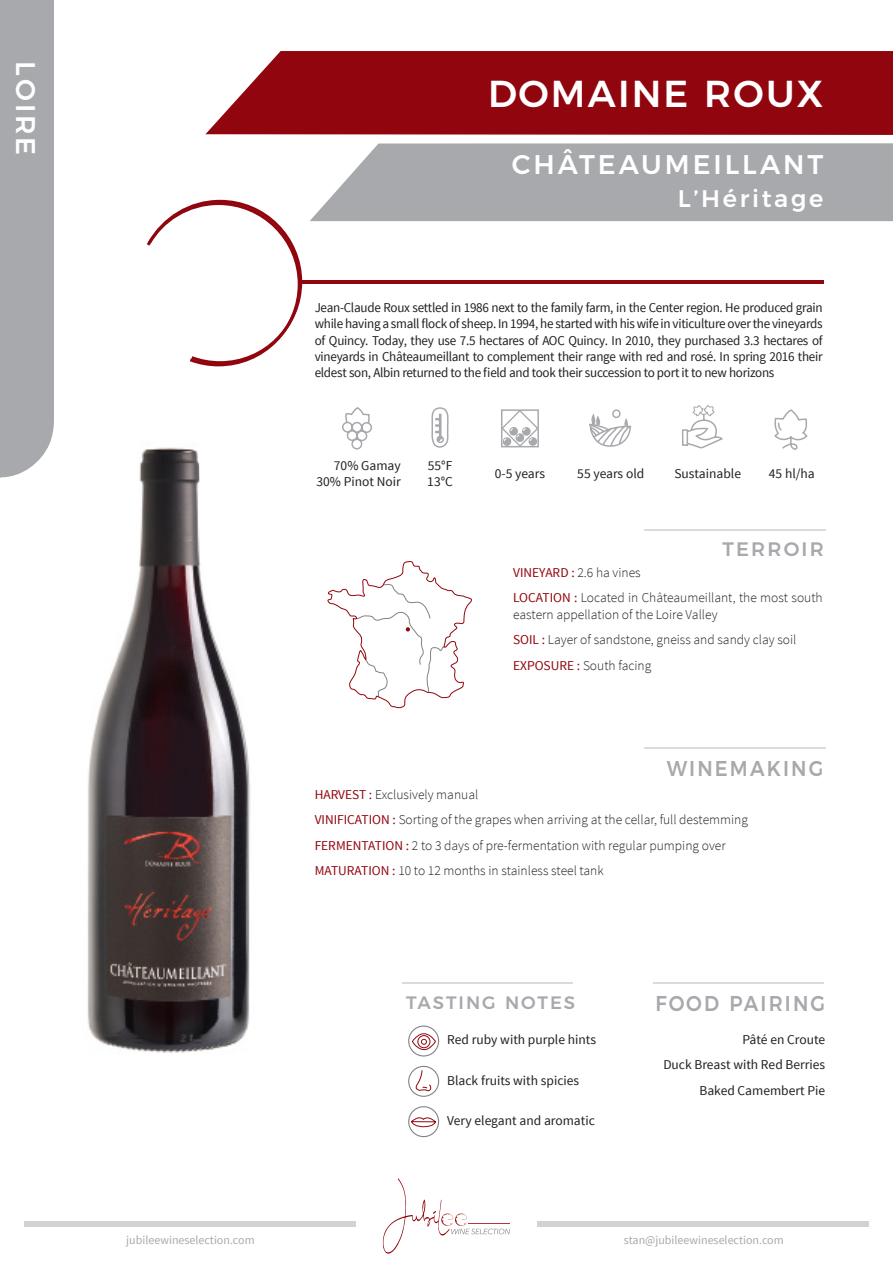
<style>
.page{position:relative;width:893px;height:1263px;background:#fff}
.page>*{position:absolute;margin:0;border:0;box-sizing:border-box;transform-origin:0 0}
.t1{font:500 37.5px "Montserrat";letter-spacing:.06em;color:#fff}
.t2{font:500 27px "Montserrat";letter-spacing:.11em;color:#fff}
.t3{font:500 24px "Montserrat";letter-spacing:.11em;color:#fff}
.t4{font:500 21.45px "Montserrat";letter-spacing:.11em;color:#a8a9ad;scale:.91 1}
.t5{font:500 19.5px "Montserrat";letter-spacing:.11em;color:#a8a9ad}
.t6{font:500 18px "Montserrat";letter-spacing:.11em;color:#a8a9ad}
.t7{font:13.5px/16.2px "Source Sans Pro";color:#231f20;text-align:justify}
.t8{font:300 13.5px/16.2px "Source Sans Pro";color:#231f20}
.t9{font:12px "Source Sans Pro";color:#a8a9ad}
.s1{font-weight:400;color:#91060e}
</style>
<div class="page">
<div style="left:25px;top:1221px;width:331px;height:6px;background:#d1d2d4"></div>
<div style="left:537px;top:1221px;width:331px;height:6px;background:#d1d2d4"></div>
<svg style="left:310px;top:143px;width:583px;height:78px;background:#aeafb2"></svg>
<div style="left:205px;top:51px;width:688px;height:84px;background:#91060e"></div>
<svg style="left:382px;top:1178px;width:128px;height:76px"></svg>
<div style="left:0;top:0;width:54px;height:478px;background:#a8a9ad"></div>
<hr style="left:302px;top:280px;width:522px;height:4px;background:#91060e">
<svg style="left:146px;top:199px;width:157px;height:168px"></svg>
<img style="left:87px;top:447px;width:164px;height:606px">
<div style="left:408px;top:1106px;width:31px;height:31px;border:1px solid #808285;border-radius:50%"></div>
<svg style="left:410px;top:1115px;width:26px;height:12px"></svg>
<div style="left:408px;top:1025px;width:31px;height:31px;border:1px solid #808285;border-radius:50%"></div>
<svg style="left:411px;top:1031px;width:25px;height:21px"></svg>
<div style="left:408px;top:1066px;width:31px;height:31px;border:1px solid #808285;border-radius:50%"></div>
<svg style="left:414px;top:1069px;width:18px;height:23px"></svg>
<hr style="left:644px;top:529px;width:181px;height:1px;background:#231f20">
<hr style="left:644px;top:747px;width:181px;height:2px;background:#231f20">
<hr style="left:403px;top:982px;width:170px;height:2px;background:#231f20">
<hr style="left:654px;top:982px;width:170px;height:2px;background:#231f20">
<svg style="left:342px;top:408px;width:30px;height:42px"></svg>
<svg style="left:431px;top:407px;width:18px;height:41px"></svg>
<svg style="left:774px;top:409px;width:34px;height:41px"></svg>
<svg style="left:589px;top:414px;width:43px;height:33px"></svg>
<div style="left:612px;top:409px;width:9px;height:9px;border:1px solid #a8a9ad;border-radius:50%"></div>
<svg style="left:501px;top:409px;width:38px;height:39px"></svg>
<svg style="left:327px;top:561px;width:145px;height:148px"></svg>
<svg style="left:682px;top:405px;width:41px;height:44px"></svg>
<p class="t2" style="left:48px;top:61px;width:95px;rotate:90deg">LOIRE</p>
<p class="t1" style="left:488px;top:63px;width:337px">DOMAINE ROUX</p>
<p class="t2" style="left:512px;top:142px;width:313px">CHÂTEAUMEILLANT</p>
<p class="t3" style="left:678px;top:179px;width:147px">L’Héritage</p>
<p class="t7" style="left:315px;top:300px;width:510px">Jean-Claude Roux settled in 1986 next to the family farm, in the Center region. He produced grain while having a small flock of sheep. In 1994, he started with his wife in viticulture over the vineyards of Quincy. Today, they use 7.5 hectares of AOC Quincy. In 2010, they purchased 3.3 hectares of vineyards in Châteaumeillant to complement their range with red and rosé. In spring 2016 their eldest son, Albin returned to the field and took their succession to port it to new horizons</p>
<p class="t7" style="left:334px;top:457px;width:68px">70% Gamay</p>
<p class="t7" style="left:316px;top:474px;width:86px">30% Pinot Noir</p>
<p class="t7" style="left:428px;top:458px;width:26px">55°F</p>
<p class="t7" style="left:427px;top:474px;width:27px">13°C</p>
<p class="t7" style="left:495px;top:466px;width:52px">0-5 years</p>
<p class="t7" style="left:577px;top:466px;width:69px">55 years old</p>
<p class="t7" style="left:769px;top:466px;width:47px">45 hl/ha</p>
<p class="t7" style="left:674px;top:466px;width:68px">Sustainable</p>
<p class="t5" style="left:722px;top:533px;width:103px">TERROIR</p>
<p class="t8" style="left:513px;top:564px;width:129px"><span class="s1">VINEYARD :</span> 2.6 ha vines</p>
<p class="t8" style="left:513px;top:590px;width:311px"><span class="s1">LOCATION :</span> Located in Châteaumeillant, the most south eastern appellation of the Loire Valley</p>
<p class="t8" style="left:513px;top:632px;width:285px"><span class="s1">SOIL :</span> Layer of sandstone, gneiss and sandy clay soil</p>
<p class="t8" style="left:513px;top:657px;width:140px"><span class="s1">EXPOSURE :</span> South facing</p>
<p class="t4" style="left:667px;top:751px;width:174px">WINEMAKING</p>
<p class="t8" style="left:315px;top:786px;width:165px"><span class="s1">HARVEST :</span> Exclusively manual</p>
<p class="t8" style="left:315px;top:812px;width:435px"><span class="s1">VINIFICATION :</span> Sorting of the grapes when arriving at the cellar, full destemming</p>
<p class="t8" style="left:315px;top:837px;width:412px"><span class="s1">FERMENTATION :</span> 2 to 3 days of pre-fermentation with regular pumping over</p>
<p class="t8" style="left:315px;top:863px;width:291px"><span class="s1">MATURATION :</span> 10 to 12 months in stainless steel tank</p>
<p class="t6" style="left:406px;top:988px;width:171px">TASTING NOTES</p>
<p class="t4" style="left:655px;top:986px;width:188px">FOOD PAIRING</p>
<p class="t7" style="left:447px;top:1032px;width:150px">Red ruby with purple hints</p>
<p class="t7" style="left:447px;top:1072px;width:133px">Black fruits with spicies</p>
<p class="t7" style="left:447px;top:1112px;width:149px">Very elegant and aromatic</p>
<p class="t7" style="left:742px;top:1031px;width:84px">Pâté en Croute</p>
<p class="t7" style="left:663px;top:1057px;width:163px">Duck Breast with Red Berries</p>
<p class="t7" style="left:699px;top:1082px;width:127px">Baked Camembert Pie</p>
<p class="t9" style="left:126px;top:1232px;width:130px">jubileewineselection.com</p>
<p class="t9" style="left:624px;top:1232px;width:162px">stan@jubileewineselection.com</p>
</div>
